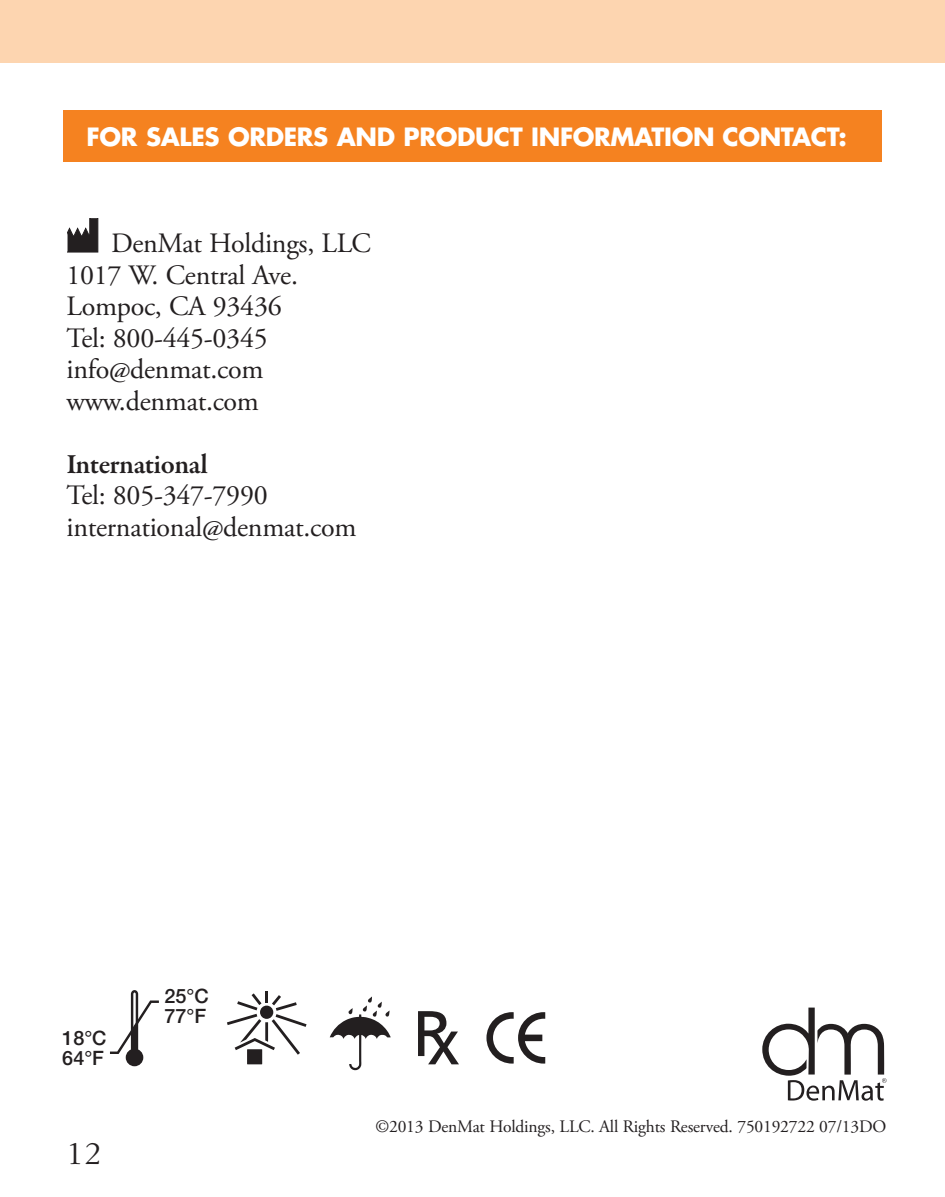
<style>
.page{position:relative;width:945px;height:1197px;background:#fff}
.page>*{position:absolute;margin:0;border:0;box-sizing:border-box;transform-origin:0 0}
.t1{font:35px "Garamond Three";color:#231f20}
.Body{font:28px "Adobe Garamond Pro";letter-spacing:-.01em;color:#231f20}
.Body-2{font:600 28px "Garamond Premr Pro";letter-spacing:-.02em;color:#231f20}
.t2{font:700 24.5px "Futura";letter-spacing:-.015em;color:#fff}
.t3{font:500 19.95px/19.9px "Helvetica Neue";color:#231f20}
.Body-3{font:17.5px "Adobe Garamond Pro";letter-spacing:-.01em;color:#231f20}
</style>
<div class="page">
<div style="left:63px;top:111px;width:819px;height:51px;background:#f58220"></div>
<div style="left:0;top:0;width:945px;height:63px;background:#fdd5b0"></div>
<svg style="left:486px;top:1012px;width:59px;height:52px"></svg>
<svg style="left:68px;top:219px;width:30px;height:33px"></svg>
<svg style="left:227px;top:991px;width:80px;height:64px"></svg>
<div style="left:247px;top:1049px;width:15px;height:15px;background:#231f20"></div>
<svg style="left:418px;top:1011px;width:41px;height:53px"></svg>
<svg style="left:131px;top:990px;width:7px;height:70px"></svg>
<svg style="left:110px;top:1001px;width:49px;height:65px"></svg>
<svg style="left:330px;top:997px;width:61px;height:73px"></svg>
<svg style="left:762px;top:1008px;width:125px;height:93px"></svg>
<p class="t2" style="left:87px;top:120px;width:762px">FOR SALES ORDERS AND PRODUCT INFORMATION CONTACT:</p>
<p class="Body" style="left:111px;top:227px;width:262px">DenMat Holdings, LLC</p>
<p class="Body" style="left:66px;top:258px;width:233px">1017 W. Central Ave.</p>
<p class="Body" style="left:66px;top:290px;width:217px">Lompoc, CA 93436</p>
<p class="Body" style="left:66px;top:321px;width:203px">Tel: 800-445-0345</p>
<p class="Body" style="left:66px;top:353px;width:198px">info@denmat.com</p>
<p class="Body" style="left:66px;top:384px;width:194px">www.denmat.com</p>
<p class="Body-2" style="left:66px;top:447px;width:143px">International</p>
<p class="Body" style="left:66px;top:479px;width:203px">Tel: 805-347-7990</p>
<p class="Body" style="left:66px;top:510px;width:292px">international@denmat.com</p>
<p class="t3" style="left:62px;top:1028px;width:46px">18°C<br>64°F</p>
<p class="t1" style="left:66px;top:1134px;width:36px">12</p>
<p class="t3" style="left:164px;top:986px;width:46px">25°C<br>77°F</p>
<p class="Body-3" style="left:375px;top:1116px;width:512px">©2013 DenMat Holdings, LLC. All Rights Reserved. 750192722 07/13DO</p>
</div>
